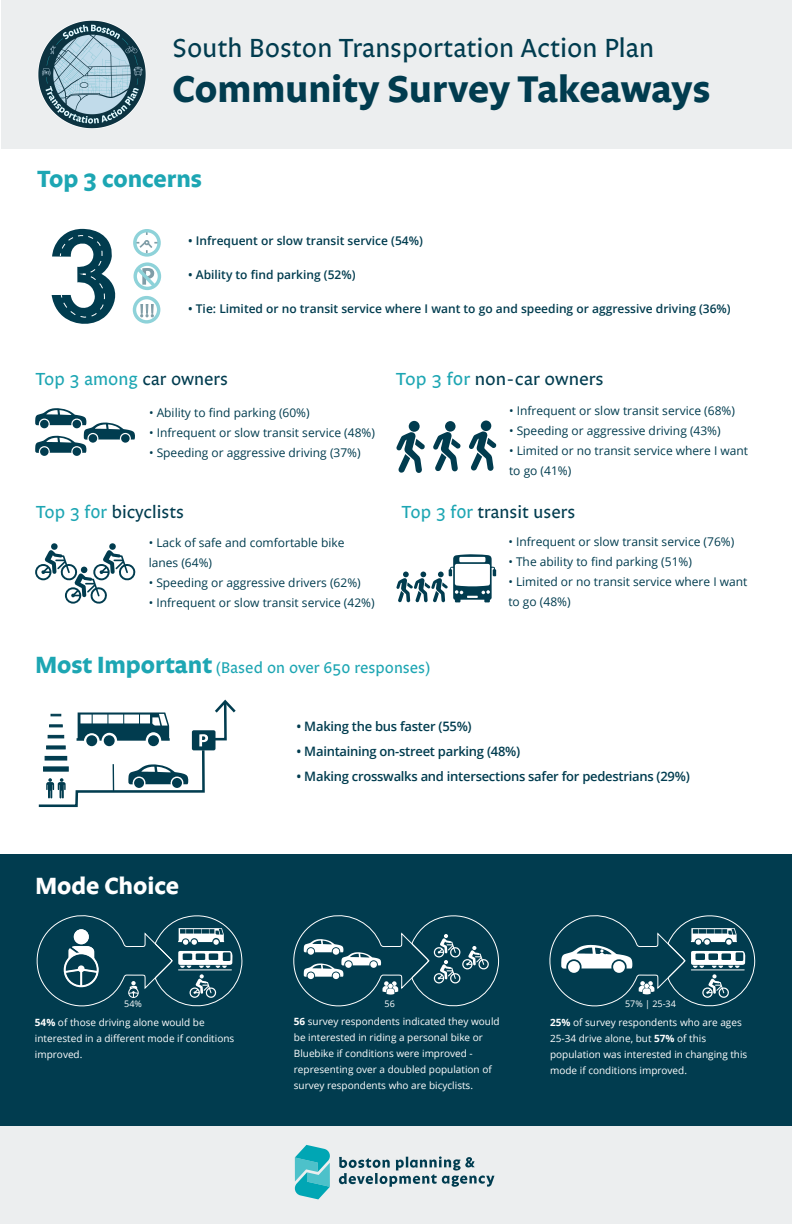
<style>
.page{position:relative;width:792px;height:1224px;background:#fff}
.page>*{position:absolute;margin:0;border:0;box-sizing:border-box;transform-origin:0 0}
.t1{font:700 38px "Legato OT";color:#013c4f}
.t2{font:27px "Legato OT";color:#013c4f}
.t3{font:700 24px "Legato OT";color:#1da6b3}
.t4{font:700 24px "Legato OT";color:#fff}
.t5{font:18px "Legato OT";color:#013c4f}
.t6{font:18px "Legato OT";color:#013c4f;scale:1.04 1}
.t7{font:18px "Legato OT";color:#1da6b3}
.t8{font:16px "Legato OT";color:#1da6b3}
.t9{font:600 13px "Open Sans";letter-spacing:-.02em;color:#013c4f}
.t10{font:12px/20px "Open Sans";color:#013c4f}
.t11{font:600 12px "Open Sans";color:#013c4f}
.t12{font:10px/16px "Open Sans";color:#fff}
.t13{font:9px "Open Sans";color:#fff}
.s1{color:#013c4f}
.s2{color:#1da6b3}
.s3{font-weight:700;font-size:24px}
.s4{font-weight:700}
</style>
<div class="page">
<div style="left:2px;top:0;width:790px;height:149px;background:#eceeef"></div>
<img style="left:38px;top:20px;width:108px;height:109px">
<div style="left:0;top:855px;width:792px;height:271px;background:#013c4f"></div>
<div style="left:133px;top:262px;width:28px;height:28px;border:3px solid #1da6b3;border-radius:50%"></div>
<svg style="left:134px;top:264px;width:25px;height:26px"></svg>
<svg style="left:135px;top:232px;width:23px;height:21px"></svg>
<div style="left:133px;top:229px;width:28px;height:28px;border:3px solid #1da6b3;border-radius:50%"></div>
<div style="left:40px;top:447px;width:9px;height:9px;background:#013c4f;border-radius:50%"></div>
<div style="left:72px;top:447px;width:9px;height:9px;background:#013c4f;border-radius:50%"></div>
<svg style="left:35px;top:408px;width:100px;height:45px"></svg>
<div style="left:89px;top:434px;width:8px;height:9px;background:#013c4f;border-radius:50%"></div>
<div style="left:121px;top:434px;width:9px;height:9px;background:#013c4f;border-radius:50%"></div>
<svg style="left:52px;top:229px;width:64px;height:95px"></svg>
<svg style="left:140px;top:304px;width:14px;height:13px"></svg>
<div style="left:133px;top:296px;width:27px;height:28px;border:3px solid #1da6b3;border-radius:50%"></div>
<svg style="left:38px;top:700px;width:198px;height:108px"></svg>
<svg style="left:549px;top:915px;width:207px;height:92px"></svg>
<svg style="left:293px;top:915px;width:207px;height:92px"></svg>
<svg style="left:36px;top:915px;width:207px;height:92px"></svg>
<div style="left:51px;top:543px;width:7px;height:7px;background:#013c4f;border-radius:50%"></div>
<div style="left:109px;top:543px;width:7px;height:7px;background:#013c4f;border-radius:50%"></div>
<svg style="left:35px;top:550px;width:101px;height:54px"></svg>
<div style="left:409px;top:421px;width:11px;height:11px;background:#013c4f;border-radius:50%"></div>
<svg style="left:396px;top:432px;width:29px;height:41px"></svg>
<div style="left:445px;top:421px;width:11px;height:11px;background:#013c4f;border-radius:50%"></div>
<svg style="left:433px;top:432px;width:28px;height:40px"></svg>
<div style="left:481px;top:420px;width:10px;height:11px;background:#013c4f;border-radius:50%"></div>
<svg style="left:469px;top:431px;width:27px;height:40px"></svg>
<svg style="left:396px;top:554px;width:100px;height:48px"></svg>
<div style="left:0;top:1126px;width:792px;height:98px;background:#eceeef"></div>
<svg style="left:294px;top:1145px;width:36px;height:54px"></svg>
<svg style="left:339px;top:1156px;width:155px;height:31px"></svg>
<h2 class="t2" style="left:172px;top:32px;width:483px">South Boston Transportation Action Plan</h2>
<h1 class="t1" style="left:172px;top:68px;width:539px">Community Survey Takeaways</h1>
<h3 class="t3" style="left:37px;top:165px;width:166px">Top 3 concerns</h3>
<p class="t11" style="left:188px;top:232px;width:236px">• Infrequent or slow transit service (54%)</p>
<p class="t11" style="left:188px;top:266px;width:169px">• Ability to find parking (52%)</p>
<p class="t11" style="left:188px;top:300px;width:544px">• Tie: Limited or no transit service where I want to go and speeding or aggressive driving (36%)</p>
<h3 class="t7" style="left:36px;top:369px;width:194px">Top 3 among <span class="s1">car owners</span></h3>
<h3 class="t6" style="left:396px;top:369px;width:201px"><span class="s2">Top 3 f0r</span> non-car owners</h3>
<p class="t10" style="left:149px;top:402px;width:162px">• Ability to find parking (60%)</p>
<p class="t10" style="left:149px;top:422px;width:227px">• Infrequent or slow transit service (48%)</p>
<p class="t10" style="left:149px;top:442px;width:213px">• Speeding or aggressive driving (37%)</p>
<p class="t10" style="left:509px;top:400px;width:227px">• Infrequent or slow transit service (68%)</p>
<p class="t10" style="left:509px;top:420px;width:213px">• Speeding or aggressive driving (43%)</p>
<p class="t10" style="left:509px;top:440px;width:241px">• Limited or no transit service where I want to go (41%)</p>
<h3 class="t5" style="left:36px;top:502px;width:149px"><span class="s2">Top 3 f0r</span> bicyclists</h3>
<h3 class="t5" style="left:402px;top:502px;width:175px"><span class="s2">Top 3 f0r</span> transit users</h3>
<p class="t10" style="left:149px;top:532px;width:197px">• Lack of safe and comfortable bike lanes (64%)</p>
<p class="t10" style="left:149px;top:572px;width:214px">• Speeding or aggressive drivers (62%)</p>
<p class="t10" style="left:149px;top:592px;width:227px">• Infrequent or slow transit service (42%)</p>
<h3 class="t8" style="left:36px;top:658px;width:396px"><span class="s3">Most Important</span> (Based on over 650 responses)</h3>
<p class="t10" style="left:508px;top:532px;width:227px">• Infrequent or slow transit service (76%)</p>
<p class="t10" style="left:508px;top:552px;width:185px">• The ability to find parking (51%)</p>
<p class="t10" style="left:508px;top:572px;width:241px">• Limited or no transit service where I want to go (48%)</p>
<h3 class="t4" style="left:36px;top:872px;width:145px">Mode Choice</h3>
<p class="t13" style="left:124px;top:997px;width:19px">54%</p>
<p class="t12" style="left:35px;top:1014px;width:201px"><span class="s4">54%</span> of those driving alone would be interested in a different mode if conditions improved.</p>
<p class="t9" style="left:297px;top:717px;width:177px">• Making the bus faster (55%)</p>
<p class="t9" style="left:297px;top:742px;width:225px">• Maintaining on-street parking (48%)</p>
<p class="t9" style="left:297px;top:767px;width:395px">• Making crosswalks and intersections safer for pedestrians (29%)</p>
<p class="t13" style="left:385px;top:997px;width:12px">56</p>
<p class="t13" style="left:625px;top:997px;width:52px">57% | 25-34</p>
<p class="t12" style="left:294px;top:1013px;width:207px"><span class="s4">56</span> survey respondents indicated they would be interested in riding a personal bike or Bluebike if conditions were improved - representing over a doubled population of survey respondents who are bicyclists.</p>
<p class="t12" style="left:550px;top:1014px;width:199px"><span class="s4">25%</span> of survey respondents who are ages 25-34 drive alone, but <span class="s4">57%</span> of this population was interested in changing this mode if conditions improved.</p>
</div>
